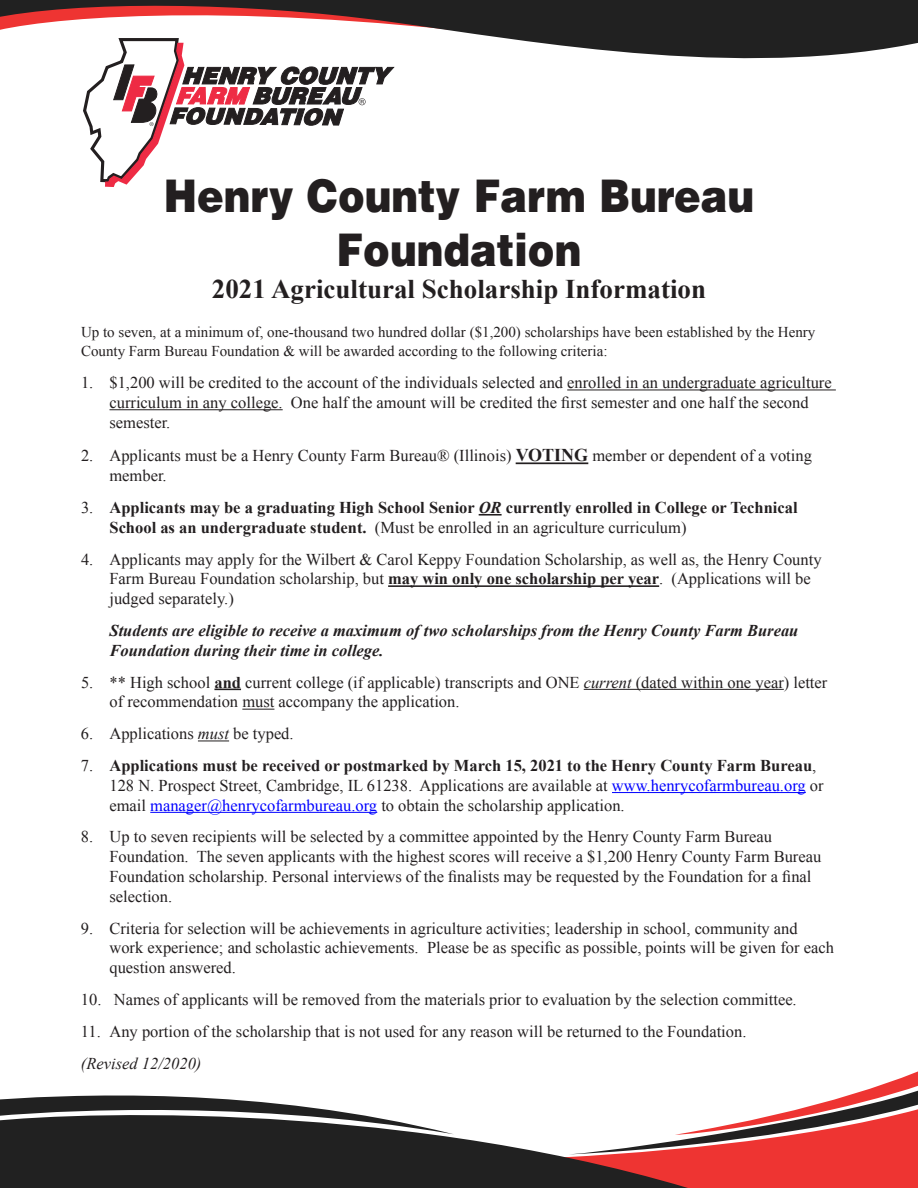
<style>
.page{position:relative;width:918px;height:1188px;background:#fff}
.page>*{position:absolute;margin:0;border:0;box-sizing:border-box;transform-origin:0 0}
.t1{font:900 45px/54px "Helvetica LT Std";color:#231f20;text-align:center;scale:.89 1}
.t2{font:700 27px "Times New Roman";color:#231f20}
.t3{font:16.5px/19.8px "Times New Roman";color:#231f20}
.t4{font:700 16.5px/19.8px "Times New Roman";color:#231f20}
.t5{font:italic 700 16.5px/19.8px "Times New Roman";color:#231f20}
.t6{font:italic 16.5px "Times New Roman";color:#231f20}
.t7{font:15px/19.8px "Times New Roman";color:#231f20}
.s1{font-weight:700;font-size:18px}
.s2{font-weight:400}
.s3{font-style:italic}
.s4{font-weight:700}
.s5{color:#00f}
</style>
<div class="page">
<svg style="left:509px;top:0;width:409px;height:59px;background:#3b3b3b"></svg>
<div style="left:688px;top:1154px;width:230px;height:34px;background:#ee3432"></div>
<svg style="left:0;top:1134px;width:688px;height:54px;background:#372c2c"></svg>
<svg style="left:0;top:1095px;width:453px;height:39px"></svg>
<svg style="left:569px;top:1071px;width:349px;height:83px"></svg>
<svg style="left:0;top:0;width:509px;height:187px"></svg>
<hr style="left:567px;top:390px;width:269px;height:1px;background:#231f20">
<hr style="left:110px;top:409px;width:173px;height:1px;background:#231f20">
<hr style="left:516px;top:462px;width:72px;height:2px;background:#231f20">
<hr style="left:479px;top:514px;width:23px;height:2px;background:#231f20">
<hr style="left:388px;top:585px;width:271px;height:2px;background:#231f20">
<svg style="left:214px;top:689px;width:27px;height:1px"></svg>
<hr style="left:584px;top:689px;width:200px;height:1px;background:#231f20">
<hr style="left:242px;top:709px;width:32px;height:1px;background:#231f20">
<hr style="left:198px;top:741px;width:31px;height:1px;background:#231f20">
<hr style="left:612px;top:792px;width:194px;height:1px;background:#00f">
<hr style="left:150px;top:812px;width:227px;height:1px;background:#00f">
<h1 class="t1" style="left:164px;top:167px;width:665px">Henry County Farm Bureau<br>Foundation</h1>
<h2 class="t2" style="left:212px;top:270px;width:496px">2021 Agricultural Scholarship Information</h2>
<p class="t7" style="left:81px;top:321px;width:736px">Up to seven, at a minimum of, one-thousand two hundred dollar ($1,200) scholarships have been established by the Henry<br>County Farm Bureau Foundation &amp; will be awarded according to the following criteria:</p>
<p class="t3" style="left:109px;top:372px;width:724px;text-indent:-28px">1. $1,200 will be credited to the account of the individuals selected and enrolled in an undergraduate agriculture curriculum in any college. One half the amount will be credited the first semester and one half the second semester.</p>
<p class="t3" style="left:109px;top:446px;width:704px;text-indent:-28px">2. Applicants must be a Henry County Farm Bureau® (Illinois) <span class="s1">VOTING</span> member or dependent of a voting member.</p>
<p class="t4" style="left:109px;top:497px;width:690px;text-indent:-28px"><span class="s2">3.</span> Applicants may be a graduating High School Senior <span class="s3">OR</span> currently enrolled in College or Technical<br>School as an undergraduate student. <span class="s2">(Must be enrolled in an agriculture curriculum)</span></p>
<p class="t3" style="left:109px;top:549px;width:714px;text-indent:-28px">4. Applicants may apply for the Wilbert &amp; Carol Keppy Foundation Scholarship, as well as, the Henry County<br>Farm Bureau Foundation scholarship, but <span class="s4">may win only one scholarship per year</span>. (Applications will be judged separately.)</p>
<p class="t5" style="left:109px;top:620px;width:690px">Students are eligible to receive a maximum of two scholarships from the Henry County Farm Bureau<br>Foundation during their time in college.</p>
<p class="t3" style="left:109px;top:672px;width:719px;text-indent:-28px">5. ** High school <span class="s4">and</span> current college (if applicable) transcripts and ONE <span class="s3">current</span> (dated within one year) letter of recommendation must accompany the application.</p>
<p class="t3" style="left:81px;top:723px;width:214px">6. Applications <span class="s3">must</span> be typed.</p>
<p class="t3" style="left:109px;top:755px;width:716px;text-indent:-28px">7. <span class="s4">Applications must be received or postmarked by March 15, 2021 to the Henry County Farm Bureau</span>,<br>128 N. Prospect Street, Cambridge, IL 61238. Applications are available at <span class="s5">www.henrycofarmbureau.org</span> or email <span class="s5">manager@henrycofarmbureau.org</span> to obtain the scholarship application.</p>
<p class="t3" style="left:109px;top:827px;width:713px;text-indent:-28px">8. Up to seven recipients will be selected by a committee appointed by the Henry County Farm Bureau Foundation. The seven applicants with the highest scores will receive a $1,200 Henry County Farm Bureau Foundation scholarship. Personal interviews of the finalists may be requested by the Foundation for a final selection.</p>
<p class="t3" style="left:109px;top:918px;width:726px;text-indent:-28px">9. Criteria for selection will be achievements in agriculture activities; leadership in school, community and work experience; and scholastic achievements. Please be as specific as possible, points will be given for each question answered.</p>
<p class="t3" style="left:81px;top:989px;width:717px">10. Names of applicants will be removed from the materials prior to evaluation by the selection committee.</p>
<p class="t3" style="left:81px;top:1021px;width:667px">11. Any portion of the scholarship that is not used for any reason will be returned to the Foundation.</p>
<p class="t6" style="left:81px;top:1052px;width:122px">(Revised 12/2020)</p>
</div>
